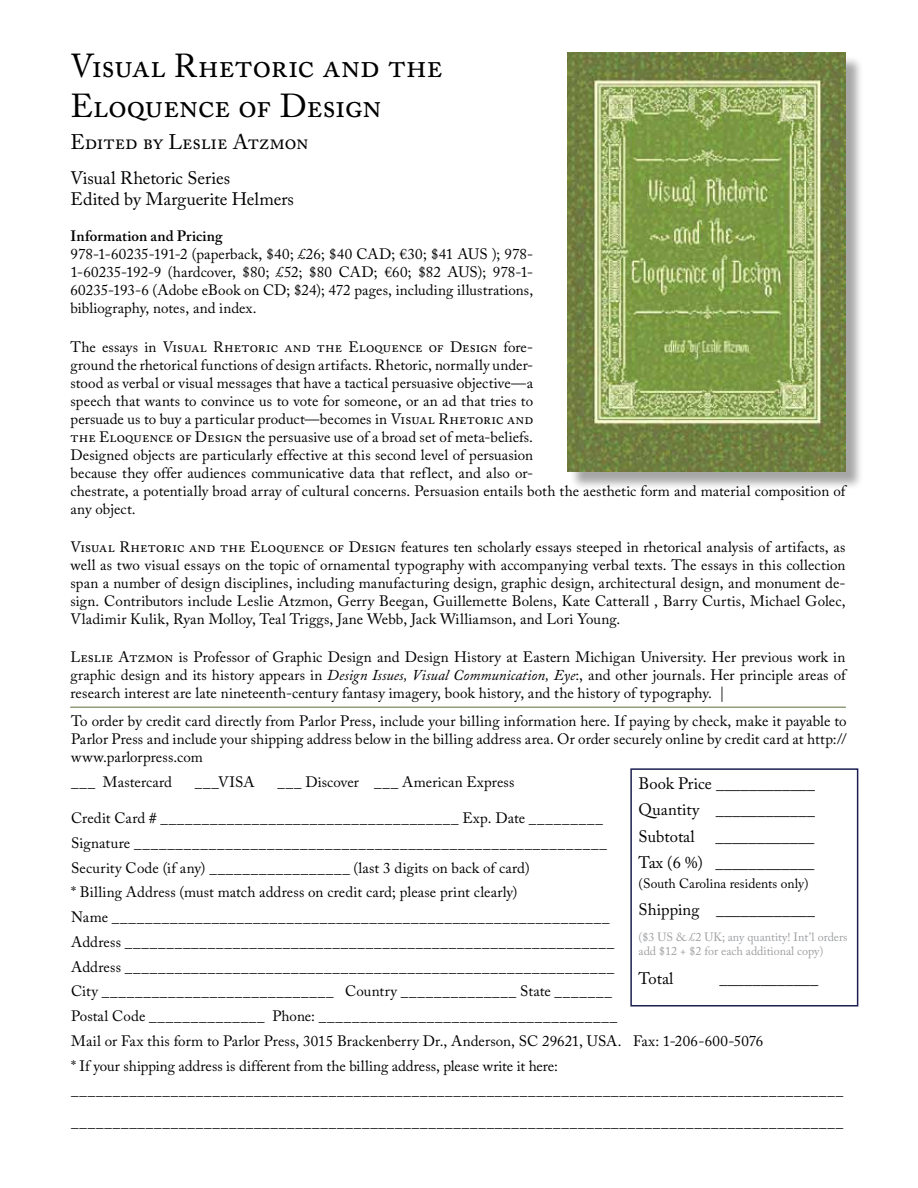
<style>
.page{position:relative;width:918px;height:1188px;background:#fff}
.page>*{position:absolute;margin:0;border:0;box-sizing:border-box;transform-origin:0 0}
.t1{font:33px/39.6px "Adobe Caslon Pro";letter-spacing:-.01em;color:#000}
.t2{font:21px "Adobe Caslon Pro";letter-spacing:-.005em;color:#000}
.t3{font:18px/21.6px "Adobe Caslon Pro";color:#000}
.t4{font:16.5px/26.5px "Adobe Caslon Pro";color:#000;text-align:justify}
.t5{font:15px/18px "Adobe Caslon Pro";letter-spacing:.005em;color:#000;text-align:justify}
.t6{font:600 15px "Adobe Caslon Pro";letter-spacing:.01em;color:#000}
.t7{font:13.5px "Adobe Caslon Pro";color:#000}
.t8{font:12px/14.4px "Adobe Caslon Pro";color:#9d9fa2}
.s1{font-style:italic}
</style>
<div class="page">
<hr style="left:70px;top:707px;width:776px;height:1px;background:#6b7f4c">
<div style="left:630px;top:768px;width:228px;height:238px;border:2px solid #1b1f4f"></div>
<div style="left:569px;top:55px;width:295px;height:435px;background:#000;opacity:.35"></div>
<img style="left:567px;top:53px;width:279px;height:418px">
<h1 class="t1" style="left:70px;top:46px;width:374px">Visual Rhetoric and the<br>Eloquence of Design</h1>
<h2 class="t2" style="left:70px;top:129px;width:240px">Edited by Leslie Atzmon</h2>
<p class="t3" style="left:70px;top:167px;width:225px">Visual Rhetoric Series<br>Edited by Marguerite Helmers</p>
<p class="t6" style="left:70px;top:227px;width:154px">Information and Pricing</p>
<p class="t5" style="left:70px;top:245px;width:464px">978-1-60235-191-2 (paperback, $40; £26; $40 CAD; €30; $41 AUS ); 978- 1-60235-192-9 (hardcover, $80; £52; $80 CAD; €60; $82 AUS); 978-1- 60235-193-6 (Adobe eBook on CD; $24); 472 pages, including illustrations, bibliography, notes, and index.</p>
<p class="t5" style="left:70px;top:337px;width:778px;text-align:left">The essays in Visual Rhetoric and the Eloquence of Design fore-<br>ground the rhetorical functions of design artifacts. Rhetoric, normally under-<br>stood as verbal or visual messages that have a tactical persuasive objective—a<br>speech that wants to convince us to vote for someone, or an ad that tries to<br>persuade us to buy a particular product—becomes in Visual Rhetoric and<br>the Eloquence of Design the persuasive use of a broad set of meta-beliefs.<br>Designed objects are particularly effective at this second level of persuasion<br>because they offer audiences communicative data that reflect, and also or-<br>chestrate, a potentially broad array of cultural concerns. Persuasion entails both the aesthetic form and material composition of any object.</p>
<p class="t5" style="left:70px;top:538px;width:777px">Visual Rhetoric and the Eloquence of Design features ten scholarly essays steeped in rhetorical analysis of artifacts, as well as two visual essays on the topic of ornamental typography with accompanying verbal texts. The essays in this collection span a number of design disciplines, including manufacturing design, graphic design, architectural design, and monument de&shy;sign. Contributors include Leslie Atzmon, Gerry Beegan, Guillemette Bolens, Kate Catterall , Barry Curtis, Michael Golec, Vladimir Kulik, Ryan Molloy, Teal Triggs, Jane Webb, Jack Williamson, and Lori Young.</p>
<p class="t5" style="left:70px;top:648px;width:778px;text-align:left">Leslie Atzmon is Professor of Graphic Design and Design History at Eastern Michigan University. Her previous work in graphic design and its history appears in <span class="s1">Design Issues, Visual Communication, Eye</span>:, and other journals. Her principle areas of research interest are late nineteenth-century fantasy imagery, book history, and the history of typography. |</p>
<p class="t5" style="left:71px;top:712px;width:777px">To order by credit card directly from Parlor Press, include your billing information here. If paying by check, make it payable to Parlor Press and include your shipping address below in the billing address area. Or order securely online by credit card at http:// www.parlorpress.com</p>
<p class="t5" style="left:71px;top:773px;width:102px">___ Mastercard</p>
<p class="t5" style="left:195px;top:773px;width:61px">___VISA</p>
<p class="t5" style="left:277px;top:773px;width:239px">___ Discover ___ American Express</p>
<p class="t5" style="left:71px;top:805px;width:774px;line-height:24.8px;text-align:left">Credit Card # ____________________________________ Exp. Date _________<br>Signature _________________________________________________________<br>Security Code (if any) _________________ (last 3 digits on back of card)<br>* Billing Address (must match address on credit card; please print clearly)<br>Name ____________________________________________________________<br>Address ___________________________________________________________<br>Address ___________________________________________________________<br>City ____________________________ Country ______________ State _______<br>Postal Code ______________ Phone: ____________________________________<br>Mail or Fax this form to Parlor Press, 3015 Brackenberry Dr., Anderson, SC 29621, USA. Fax: 1-206-600-5076<br>* If your shipping address is different from the billing address, please write it here: _____________________________________________________________________________________________</p>
<p class="t5" style="left:71px;top:1113px;width:774px">_____________________________________________________________________________________________</p>
<p class="t4" style="left:639px;top:770px;width:178px">Book Price ____________ Quantity ____________ Subtotal</p>
<p class="t4" style="left:639px;top:823px;width:177px;text-align:right">____________<br>Tax (6 %) ____________</p>
<p class="t7" style="left:639px;top:876px;width:172px">(South Carolina residents only)</p>
<p class="t4" style="left:639px;top:896px;width:178px">Shipping ____________</p>
<p class="t8" style="left:639px;top:930px;width:210px">($3 US &amp; £2 UK; any quantity! Int’l orders add $12 + $2 for each additional copy)</p>
<p class="t4" style="left:639px;top:965px;width:36px">Total</p>
<p class="t4" style="left:719px;top:965px;width:100px">____________</p>
</div>
